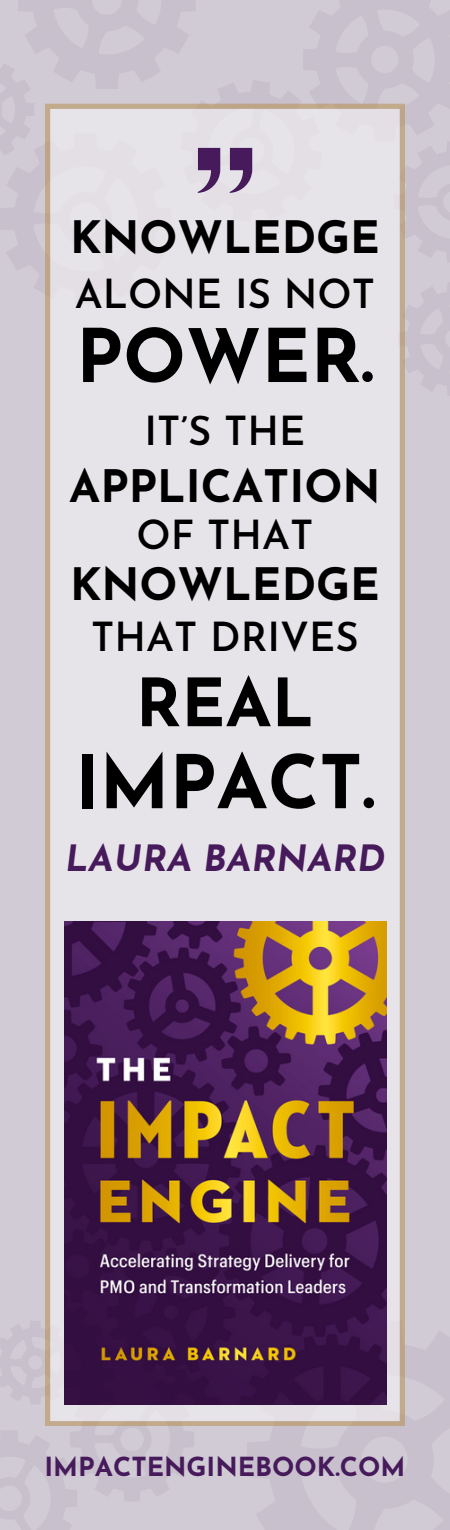
<style>
.page{position:relative;width:450px;height:1530px;background:#d0cbd4}
.page>*{position:absolute;margin:0;border:0;box-sizing:border-box;transform-origin:0 0}
.t1{font:700 73.75px "Josefin Sans";color:#000}
.t2{font:700 66.25px "Josefin Sans";color:#000}
.t3{font:700 44.75px "Josefin Sans";color:#000}
.t4{font:600 40px "Josefin Sans";color:#000}
.t5{font:italic 700 36.25px "Josefin Sans";color:#461a5b}
.t6{font:700 26.25px "Josefin Sans";color:#461a5b}
</style>
<div class="page">
<div style="left:45px;top:104px;width:360px;height:1322px;background:#e7e4e9"></div>
<svg style="left:45px;top:103px;width:175px;height:90px;background:#dbd4d9"></svg>
<svg style="left:230px;top:148px;width:22px;height:45px"></svg>
<img style="left:64px;top:921px;width:323px;height:484px">
<p class="t3" style="left:70px;top:219px;width:311px">KNOWLEDGE</p>
<p class="t4" style="left:75px;top:278px;width:302px">ALONE IS NOT</p>
<p class="t1" style="left:76px;top:327px;width:299px">POWER.</p>
<p class="t4" style="left:145px;top:415px;width:162px">IT’S THE</p>
<p class="t3" style="left:69px;top:468px;width:313px">APPLICATION</p>
<p class="t4" style="left:137px;top:519px;width:178px">OF THAT</p>
<p class="t3" style="left:70px;top:566px;width:311px">KNOWLEDGE</p>
<p class="t4" style="left:91px;top:621px;width:269px">THAT DRIVES</p>
<h2 class="t2" style="left:136px;top:677px;width:180px">REAL</h2>
<h1 class="t1" style="left:75px;top:753px;width:302px">IMPACT.</h1>
<p class="t5" style="left:66px;top:844px;width:321px">LAURA BARNARD</p>
<h3 class="t6" style="left:44px;top:1456px;width:363px">IMPACTENGINEBOOK.COM</h3>
</div>
